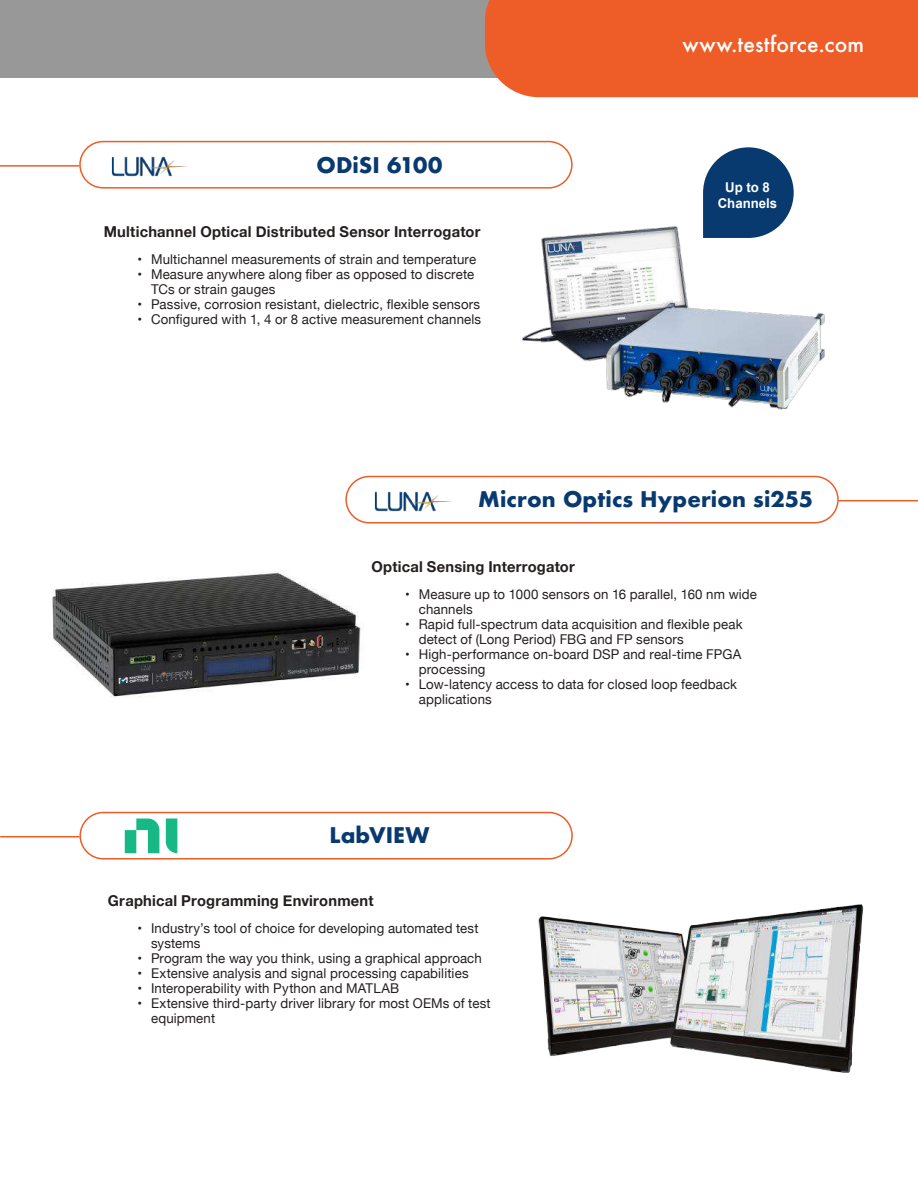
<style>
.page{position:relative;width:918px;height:1188px;background:#fff}
.page>*{position:absolute;margin:0;border:0;box-sizing:border-box;transform-origin:0 0}
.t1{font:700 21px "Futura";letter-spacing:.005em;color:#08396f}
.t2{font:500 21px "Futura";letter-spacing:.01em;color:#fff}
.t3{font:700 15px "Helvetica Neue";letter-spacing:.015em;color:#241f1f}
.t4{font:13.5px/15px "Helvetica Neue";letter-spacing:.01em;color:#241f1f}
.t5{font:700 13.5px/16.2px "Arial";color:#fff;text-align:center}
</style>
<div class="page">
<div style="left:0;top:0;width:756px;height:78px;background:#989898"></div>
<div style="left:485px;top:0;width:433px;height:97px;background:#ee5c27"></div>
<div style="left:79px;top:141px;width:494px;height:48px;border:2px solid #ee5c27;border-radius:23px"></div>
<div style="left:345px;top:476px;width:494px;height:48px;border:2px solid #ee5c27;border-radius:23px"></div>
<div style="left:79px;top:812px;width:494px;height:48px;border:2px solid #ee5c27;border-radius:23px"></div>
<hr style="left:0;top:165px;width:79px;height:2px;background:#ee5c27">
<hr style="left:0;top:836px;width:79px;height:1px;background:#ee5c27">
<hr style="left:839px;top:500px;width:79px;height:1px;background:#ee5c27">
<img style="left:375px;top:491px;width:77px;height:21px">
<img style="left:111px;top:156px;width:77px;height:21px">
<img style="left:522px;top:226px;width:303px;height:184px">
<img style="left:52px;top:572px;width:309px;height:126px">
<svg style="left:703px;top:147px;width:91px;height:91px"></svg>
<svg style="left:125px;top:819px;width:52px;height:34px"></svg>
<img style="left:538px;top:904px;width:326px;height:168px">
<h1 class="t1" style="left:317px;top:150px;width:127px">ODiSI 6100</h1>
<p class="t3" style="left:104px;top:220px;width:378px">Multichannel Optical Distributed Sensor Interrogator</p>
<p class="t4" style="left:138px;top:252px;width:340px">• Multichannel measurements of strain and temperature</p>
<p class="t4" style="left:151px;top:267px;width:325px;text-indent:-14px">• Measure anywhere along fiber as opposed to discrete<br>TCs or strain gauges</p>
<p class="t4" style="left:138px;top:297px;width:344px">• Passive, corrosion resistant, dielectric, flexible sensors</p>
<p class="t4" style="left:138px;top:312px;width:345px">• Configured with 1, 4 or 8 active measurement channels</p>
<h1 class="t2" style="left:682px;top:30px;width:183px">www.testforce.com</h1>
<p class="t5" style="left:718px;top:180px;width:61px">Up to 8<br>Channels</p>
<h1 class="t1" style="left:478px;top:484px;width:336px">Micron Optics Hyperion si255</h1>
<p class="t3" style="left:372px;top:554px;width:205px">Optical Sensing Interrogator</p>
<p class="t4" style="left:419px;top:587px;width:340px;text-indent:-14px">• Measure up to 1000 sensors on 16 parallel, 160 nm wide channels</p>
<p class="t4" style="left:419px;top:617px;width:325px;text-indent:-14px">• Rapid full-spectrum data acquisition and flexible peak detect of (Long Period) FBG and FP sensors</p>
<p class="t4" style="left:419px;top:647px;width:324px;text-indent:-14px">• High-performance on-board DSP and real-time FPGA processing</p>
<p class="t4" style="left:419px;top:677px;width:320px;text-indent:-14px">• Low-latency access to data for closed loop feedback applications</p>
<h1 class="t1" style="left:329px;top:820px;width:102px">LabVIEW</h1>
<p class="t3" style="left:108px;top:889px;width:267px">Graphical Programming Environment</p>
<p class="t4" style="left:151px;top:922px;width:329px;text-indent:-14px">• Industry’s tool of choice for developing automated test systems</p>
<p class="t4" style="left:138px;top:952px;width:346px">• Program the way you think, using a graphical approach</p>
<p class="t4" style="left:138px;top:967px;width:333px">• Extensive analysis and signal processing capabilities</p>
<p class="t4" style="left:138px;top:982px;width:263px">• Interoperability with Python and MATLAB</p>
<p class="t4" style="left:151px;top:997px;width:341px;text-indent:-14px">• Extensive third-party driver library for most OEMs of test equipment</p>
</div>
